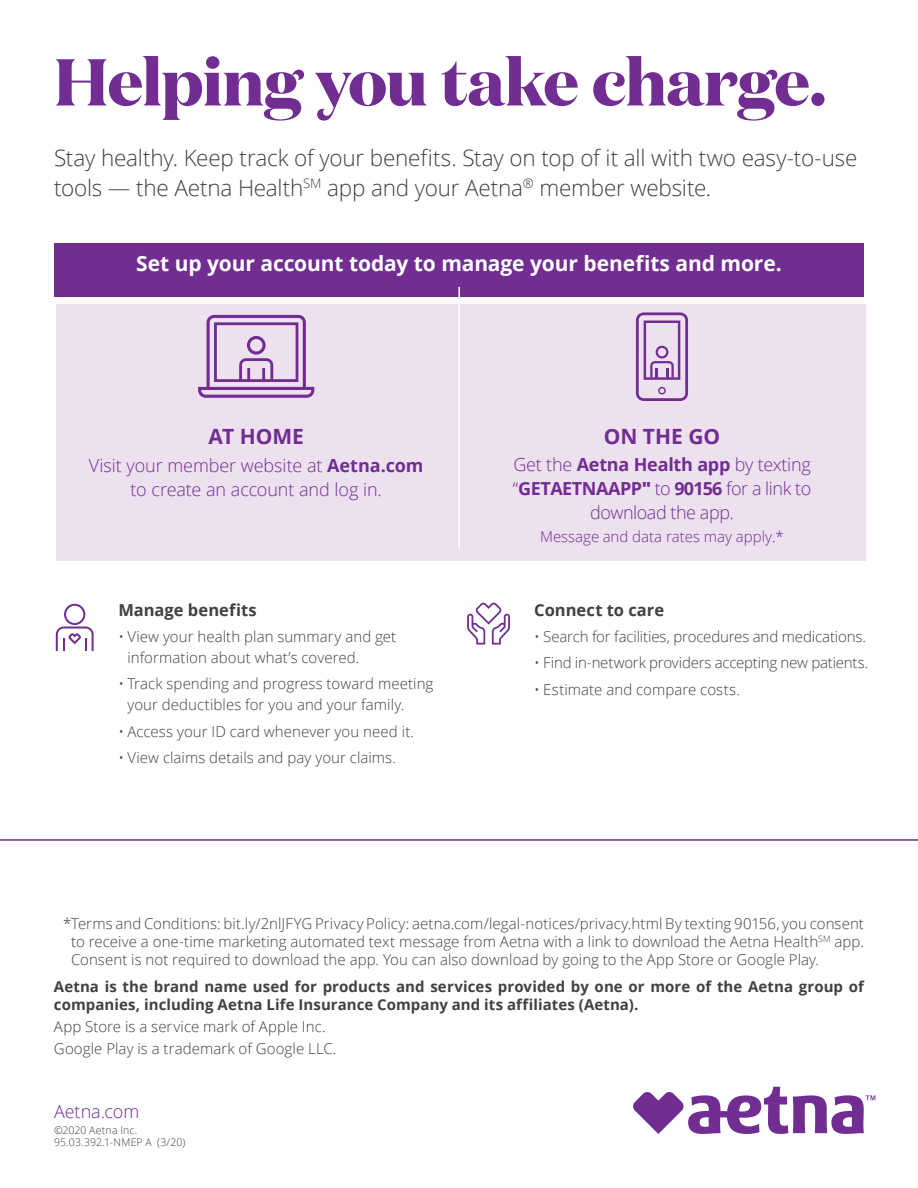
<style>
.page{position:relative;width:918px;height:1188px;background:#fff}
.page>*{position:absolute;margin:0;border:0;box-sizing:border-box;transform-origin:0 0}
.t1{font:700 66px "Domaine Disp";letter-spacing:-.015em;color:#712d91}
.t2{font:300 22.5px/30px "Open Sans";letter-spacing:-.01em;color:#414042}
.t3{font:700 21px "Open Sans";letter-spacing:-.005em;color:#fff}
.t4{font:700 21px "Open Sans";letter-spacing:-.005em;color:#712d91}
.t5{font:300 18px/24px "Open Sans";letter-spacing:-.01em;color:#712d91;text-align:center}
.t6{font:700 16.5px "Open Sans";color:#414042}
.t7{font:300 15px/21px "Open Sans";letter-spacing:.005em;color:#414042}
.t8{font:700 15px/18px "Open Sans";letter-spacing:.005em;color:#414042}
.t9{font:300 15px "Open Sans";letter-spacing:-.015em;color:#414042}
.t10{font:300 15px "Open Sans";color:#712d91}
.t11{font:300 10.5px/12px "Open Sans";letter-spacing:.015em;color:#414042}
.s1{font-weight:700}
.s2{font-weight:800}
</style>
<div class="page">
<svg style="left:56px;top:604px;width:38px;height:47px"></svg>
<svg style="left:467px;top:603px;width:43px;height:42px"></svg>
<svg style="left:633px;top:1087px;width:242px;height:47px"></svg>
<div style="left:54px;top:243px;width:810px;height:54px;background:#712d91"></div>
<div style="left:56px;top:304px;width:810px;height:257px;background:#ede1ef"></div>
<svg style="left:198px;top:315px;width:116px;height:83px"></svg>
<svg style="left:636px;top:312px;width:52px;height:89px"></svg>
<hr style="left:458px;top:287px;width:2px;height:262px;background:#fff">
<hr style="left:0;top:839px;width:918px;height:2px;background:#712d91">
<h1 class="t1" style="left:54px;top:39px;width:774px">Helping you take charge.</h1>
<h2 class="t2" style="left:54px;top:142px;width:805px">Stay healthy. Keep track of your benefits. Stay on top of it all with two easy-to-use tools — the Aetna Health<sup>SM</sup> app and your Aetna<sup>®</sup> member website.</h2>
<h3 class="t3" style="left:136px;top:249px;width:647px">Set up your account today to manage your benefits and more.</h3>
<h3 class="t4" style="left:209px;top:421px;width:97px">AT HOME</h3>
<p class="t5" style="left:89px;top:453px;width:336px">Visit your member website at <span class="s1">Aetna.com </span>to create an account and log in.</p>
<p class="t6" style="left:118px;top:598px;width:140px">Manage benefits</p>
<p class="t7" style="left:127px;top:626px;width:270px;text-indent:-9px">• View your health plan summary and get information about what’s covered.</p>
<p class="t7" style="left:127px;top:673px;width:308px;text-indent:-9px">• Track spending and progress toward meeting your deductibles for you and your family.</p>
<p class="t7" style="left:118px;top:720px;width:297px">• Access your ID card whenever you need it.</p>
<p class="t7" style="left:118px;top:747px;width:279px">• View claims details and pay your claims.</p>
<h3 class="t4" style="left:604px;top:421px;width:118px">ON THE GO</h3>
<p class="t5" style="left:513px;top:452px;width:300px">Get the <span class="s1">Aetna Health app</span> by texting “<span class="s1">GETAETNAAPP</span><span class="s2">"</span> to <span class="s1">90156</span> for a link to download the app.</p>
<p class="t10" style="left:540px;top:526px;width:245px">Message and data rates may apply.*</p>
<p class="t6" style="left:534px;top:598px;width:131px">Connect to care</p>
<p class="t7" style="left:534px;top:626px;width:333px">• Search for facilities, procedures and medications.</p>
<p class="t9" style="left:534px;top:653px;width:335px">• Find in-network providers accepting new patients.</p>
<p class="t7" style="left:534px;top:678px;width:207px">• Estimate and compare costs.</p>
<p class="t7" style="left:71px;top:914px;width:794px;line-height:18px;text-align:justify;text-indent:-8px">*Terms and Conditions: bit.ly/2nlJFYG Privacy Policy: aetna.com/legal-notices/privacy.html By texting 90156, you consent to receive a one-time marketing automated text message from Aetna with a link to download the Aetna Health<sup>SM</sup> app.<br>Consent is not required to download the app. You can also download by going to the App Store or Google Play.</p>
<p class="t8" style="left:54px;top:977px;width:812px">Aetna is the brand name used for products and services provided by one or more of the Aetna group of companies, including Aetna Life Insurance Company and its affiliates (Aetna).</p>
<p class="t7" style="left:54px;top:1015px;width:284px;line-height:22.4px">App Store is a service mark of Apple Inc.<br>Google Play is a trademark of Google LLC.</p>
<p class="t5" style="left:54px;top:1099px;width:87px">Aetna.com</p>
<p class="t11" style="left:54px;top:1124px;width:133px">©2020 Aetna Inc.<br>95.03.392.1-NMEP A (3/20)</p>
</div>
